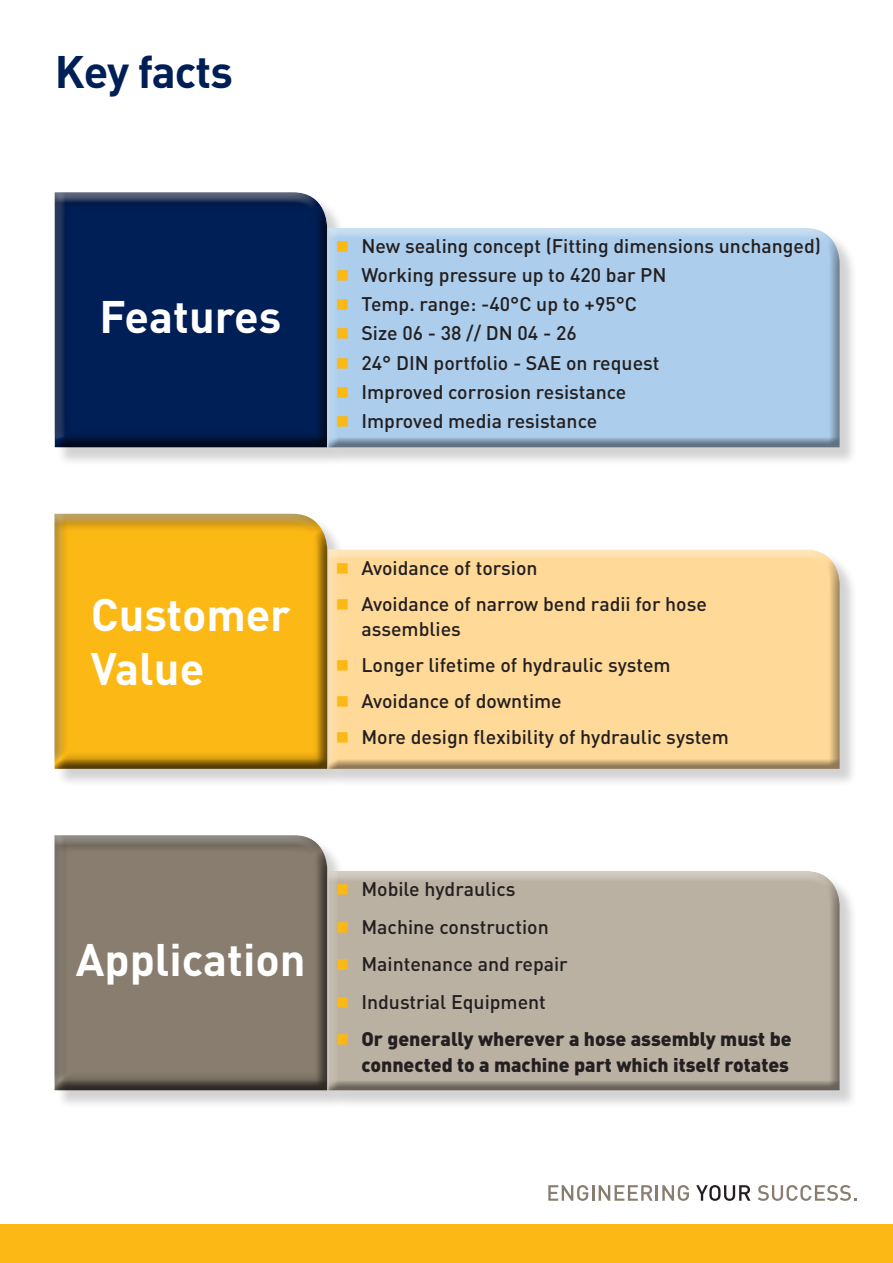
<style>
.page{position:relative;width:893px;height:1263px;background:#fff}
.page>*{position:absolute;margin:0;border:0;box-sizing:border-box;transform-origin:0 0}
.t1{font:700 45px/54px "DINOT";color:#fff}
.t2{font:700 45px "DINOT";letter-spacing:-.02em;color:#001f56}
.t3{font:500 19.5px/25.5px "DINOT";color:#231f20}
.t4{font:900 19.5px/25.5px "DINOT";color:#231f20;text-align:right}
.s1{color:#fcb814}
</style>
<div class="page">
<svg style="left:548px;top:1185px;width:141px;height:16px"></svg>
<svg style="left:696px;top:1185px;width:54px;height:16px"></svg>
<svg style="left:758px;top:1185px;width:99px;height:16px"></svg>
<div style="left:0;top:1225px;width:893px;height:38px;background:#fcb814"></div>
<div style="left:57px;top:195px;width:289px;height:271px;background:#231f20;opacity:.2"></div>
<div style="left:48px;top:185px;width:281px;height:263px;background:#fff;opacity:.5"></div>
<div style="left:49px;top:201px;width:280px;height:247px;background:#231f20;opacity:.5"></div>
<div style="left:57px;top:516px;width:289px;height:272px;background:#231f20;opacity:.2"></div>
<div style="left:54px;top:511px;width:276px;height:255px;background:#fff;opacity:.5"></div>
<div style="left:54px;top:523px;width:276px;height:247px;background:#231f20;opacity:.5"></div>
<div style="left:57px;top:837px;width:289px;height:272px;background:#231f20;opacity:.2"></div>
<div style="left:54px;top:832px;width:276px;height:255px;background:#fff;opacity:.5"></div>
<div style="left:54px;top:843px;width:276px;height:247px;background:#231f20;opacity:.5"></div>
<div style="left:330px;top:230px;width:528px;height:236px;background:#231f20;opacity:.2"></div>
<div style="left:328px;top:226px;width:514px;height:218px;background:#fff;opacity:.5"></div>
<div style="left:328px;top:236px;width:514px;height:212px;background:#231f20;opacity:.5"></div>
<div style="left:330px;top:552px;width:528px;height:236px;background:#231f20;opacity:.2"></div>
<div style="left:328px;top:547px;width:514px;height:219px;background:#fff;opacity:.5"></div>
<div style="left:328px;top:558px;width:514px;height:211px;background:#231f20;opacity:.5"></div>
<div style="left:330px;top:873px;width:528px;height:236px;background:#231f20;opacity:.2"></div>
<div style="left:328px;top:868px;width:514px;height:219px;background:#fff;opacity:.5"></div>
<div style="left:328px;top:879px;width:514px;height:211px;background:#231f20;opacity:.5"></div>
<h1 class="t2" style="left:55px;top:42px;width:180px">Key facts</h1>
<h1 class="t1" style="left:100px;top:288px;width:183px">Features</h1>
<p class="t3" style="left:336px;top:232px;width:487px"><span class="s1">■</span> New sealing concept (Fitting dimensions unchanged)</p>
<p class="t3" style="left:336px;top:261px;width:332px"><span class="s1">■</span> Working pressure up to 420 bar PN</p>
<p class="t3" style="left:336px;top:290px;width:303px"><span class="s1">■</span> Temp. range: -40°C up to +95°C</p>
<p class="t3" style="left:336px;top:320px;width:242px"><span class="s1">■</span> Size 06 - 38 // DN 04 - 26</p>
<p class="t3" style="left:336px;top:349px;width:325px"><span class="s1">■</span> 24° DIN portfolio - SAE on request</p>
<p class="t3" style="left:336px;top:378px;width:292px"><span class="s1">■</span> Improved corrosion resistance</p>
<p class="t3" style="left:336px;top:407px;width:263px"><span class="s1">■</span> Improved media resistance</p>
<h1 class="t1" style="left:91px;top:586px;width:201px">Customer<br>Value</h1>
<p class="t3" style="left:336px;top:554px;width:203px"><span class="s1">■</span> Avoidance of torsion</p>
<p class="t3" style="left:361px;top:590px;width:347px;text-indent:-25px"><span class="s1">■</span> Avoidance of narrow bend radii for hose assemblies</p>
<p class="t3" style="left:336px;top:651px;width:336px"><span class="s1">■</span> Longer lifetime of hydraulic system</p>
<p class="t3" style="left:336px;top:687px;width:227px"><span class="s1">■</span> Avoidance of downtime</p>
<p class="t3" style="left:336px;top:723px;width:394px"><span class="s1">■</span> More design flexibility of hydraulic system</p>
<h1 class="t1" style="left:76px;top:931px;width:231px">Application</h1>
<p class="t3" style="left:336px;top:875px;width:181px"><span class="s1">■</span> Mobile hydraulics</p>
<p class="t3" style="left:336px;top:913px;width:214px"><span class="s1">■</span> Machine construction</p>
<p class="t3" style="left:336px;top:950px;width:233px"><span class="s1">■</span> Maintenance and repair</p>
<p class="t3" style="left:336px;top:988px;width:212px"><span class="s1">■</span> Industrial Equipment</p>
<p class="t4" style="left:336px;top:1025px;width:457px"><span class="s1">■</span> Or generally wherever a hose assembly must be connected to a machine part which itself rotates</p>
</div>
